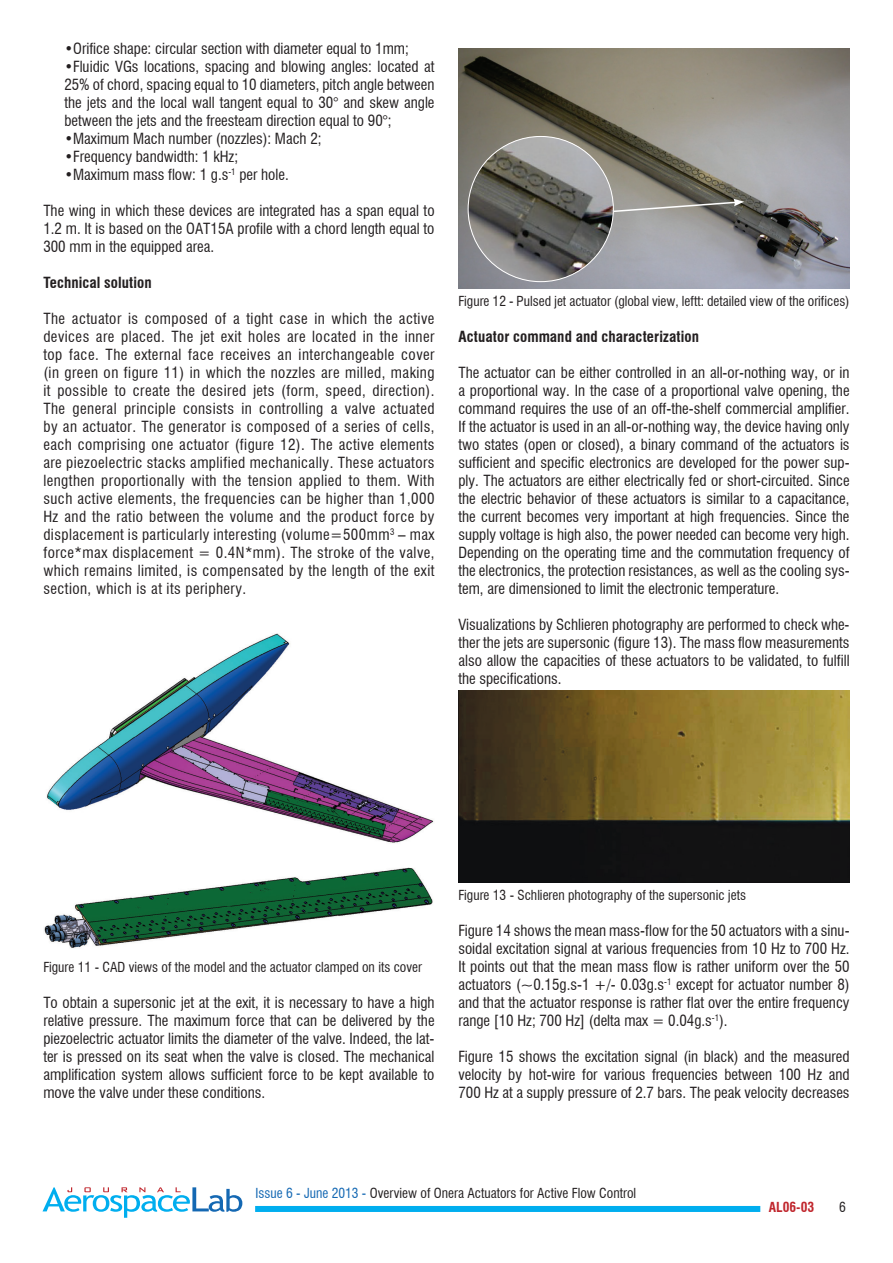
<style>
.page{position:relative;width:893px;height:1263px;background:#fff}
.page>*{position:absolute;margin:0;border:0;box-sizing:border-box;transform-origin:0 0}
.t1{font:condensed 15px/18px "Swiss 721 BT";color:#231f20;text-align:justify}
.t2{font:700 condensed 15px "Swiss 721 BT";letter-spacing:.005em;color:#231f20}
.t3{font:condensed 13.5px "Swiss 721 BT";color:#231f20}
.t4{font:700 condensed 13.5px "Swiss 721 BT";color:#c0262d}
.s1{color:#1468b3}
</style>
<div class="page">
<div style="left:255px;top:1206px;width:505px;height:6px;background:#00aeef"></div>
<svg style="left:43px;top:1187px;width:199px;height:31px"></svg>
<img style="left:46px;top:633px;width:388px;height:210px">
<img style="left:44px;top:867px;width:389px;height:81px">
<img style="left:458px;top:49px;width:392px;height:239px">
<img style="left:458px;top:690px;width:392px;height:192px">
<img style="left:468px;top:136px;width:145px;height:146px;border-radius:73px">
<svg style="left:612px;top:199px;width:132px;height:14px"></svg>
<p class="t1" style="left:64px;top:40px;width:346px">•Orifice shape: circular section with diameter equal to 1mm;</p>
<p class="t1" style="left:64px;top:58px;width:372px">•Fluidic VGs locations, spacing and blowing angles: located at 25% of chord, spacing equal to 10 diameters, pitch angle between the jets and the local wall tangent equal to 30° and skew angle between the jets and the freesteam direction equal to 90°;</p>
<p class="t1" style="left:64px;top:130px;width:259px">•Maximum Mach number (nozzles): Mach 2;</p>
<p class="t1" style="left:64px;top:148px;width:175px">•Frequency bandwidth: 1 kHz;</p>
<p class="t1" style="left:64px;top:166px;width:226px">•Maximum mass flow: 1 g.s<sup>-1</sup> per hole.</p>
<p class="t1" style="left:43px;top:202px;width:393px">The wing in which these devices are integrated has a span equal to 1.2 m. It is based on the OAT15A profile with a chord length equal to 300 mm in the equipped area.</p>
<p class="t2" style="left:43px;top:274px;width:110px">Technical solution</p>
<p class="t1" style="left:43px;top:310px;width:393px">The actuator is composed of a tight case in which the active devices are placed. The jet exit holes are located in the inner top face. The external face receives an interchangeable cover (in green on figure 11) in which the nozzles are milled, making it possible to create the desired jets (form, speed, direction).<br>The general principle consists in controlling a valve actuated by an actuator. The generator is composed of a series of cells, each comprising one actuator (figure 12). The active elements are piezoelectric stacks amplified mechanically. These actuators lengthen proportionally with the tension applied to them. With such active elements, the frequencies can be higher than 1,000<br>Hz and the ratio between the volume and the product force by displacement is particularly interesting (volume=500mm<sup>3</sup> – max force*max displacement = 0.4N*mm). The stroke of the valve, which remains limited, is compensated by the length of the exit section, which is at its periphery.</p>
<p class="t3" style="left:458px;top:293px;width:393px">Figure 12 - Pulsed jet actuator (global view, leftt: detailed view of the orifices)</p>
<p class="t2" style="left:458px;top:328px;width:242px">Actuator command and characterization</p>
<p class="t1" style="left:458px;top:364px;width:393px">The actuator can be either controlled in an all-or-nothing way, or in a proportional way. In the case of a proportional valve opening, the command requires the use of an off-the-shelf commercial amplifier.<br>If the actuator is used in an all-or-nothing way, the device having only two states (open or closed), a binary command of the actuators is sufficient and specific electronics are developed for the power sup&shy;ply. The actuators are either electrically fed or short-circuited. Since the electric behavior of these actuators is similar to a capacitance, the current becomes very important at high frequencies. Since the supply voltage is high also, the power needed can become very high.<br>Depending on the operating time and the commutation frequency of the electronics, the protection resistances, as well as the cooling sys&shy;tem, are dimensioned to limit the electronic temperature.</p>
<p class="t1" style="left:458px;top:616px;width:393px">Visualizations by Schlieren photography are performed to check whe&shy;ther the jets are supersonic (figure 13). The mass flow measurements also allow the capacities of these actuators to be validated, to fulfill the specifications.</p>
<p class="t3" style="left:43px;top:959px;width:380px">Figure 11 - CAD views of the model and the actuator clamped on its cover</p>
<p class="t1" style="left:43px;top:994px;width:393px">To obtain a supersonic jet at the exit, it is necessary to have a high relative pressure. The maximum force that can be delivered by the piezoelectric actuator limits the diameter of the valve. Indeed, the lat&shy;ter is pressed on its seat when the valve is closed. The mechanical amplification system allows sufficient force to be kept available to move the valve under these conditions.</p>
<p class="t3" style="left:458px;top:887px;width:289px">Figure 13 - Schlieren photography of the supersonic jets</p>
<p class="t1" style="left:458px;top:922px;width:393px">Figure 14 shows the mean mass-flow for the 50 actuators with a sinu&shy;soidal excitation signal at various frequencies from 10 Hz to 700 Hz.<br>It points out that the mean mass flow is rather uniform over the 50 actuators (~0.15g.s-1 +/- 0.03g.s<sup>-1</sup> except for actuator number 8) and that the actuator response is rather flat over the entire frequency range [10 Hz; 700 Hz] (delta max = 0.04g.s<sup>-1</sup>).</p>
<p class="t1" style="left:458px;top:1048px;width:393px">Figure 15 shows the excitation signal (in black) and the measured velocity by hot-wire for various frequencies between 100 Hz and 700 Hz at a supply pressure of 2.7 bars. The peak velocity decreases</p>
<p class="t3" style="left:255px;top:1184px;width:382px"><span class="s1">Issue 6 - June 2013 -</span> Overview of Onera Actuators for Active Flow Control</p>
<p class="t4" style="left:769px;top:1199px;width:47px">AL06-03</p>
<p class="t3" style="left:839px;top:1199px;width:8px">6</p>
</div>
